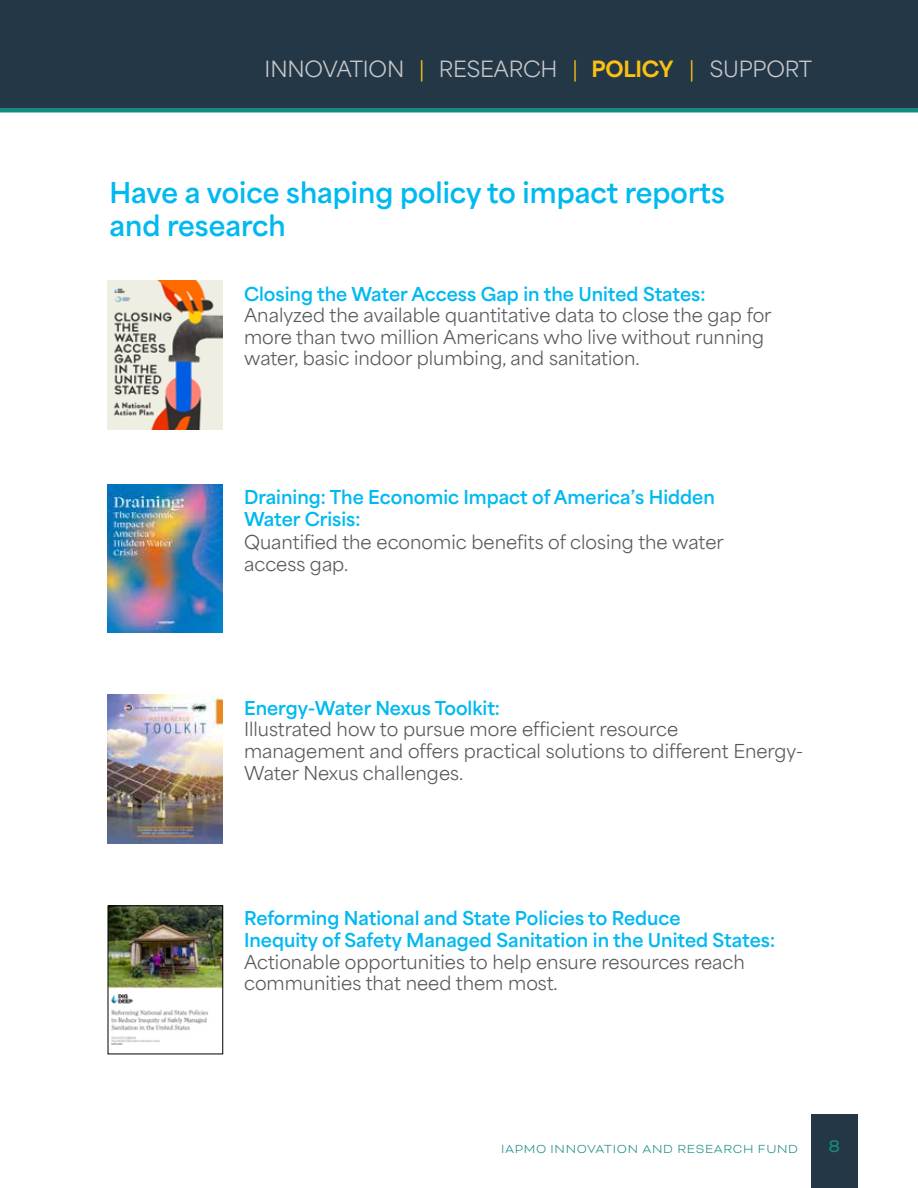
<style>
.page{position:relative;width:918px;height:1188px;background:#fff}
.page>*{position:absolute;margin:0;border:0;box-sizing:border-box;transform-origin:0 0}
.t1{font:700 27px/33px "Area Normal";color:#00b9f1}
.t2{font:21px "Area Normal";letter-spacing:-.01em;color:#c7c8ca}
.t3{font:19.5px "Bicyclette";color:#128b81}
.t4{font:18px/21.6px "Area Normal";color:#58595b}
.t5{font:700 18px/21.6px "Area Normal";color:#00b9f1}
.t6{font:300 13.5px "Bicyclette";letter-spacing:.05em;color:#128b81}
.s1{color:#fac113}
.s2{font-weight:800;color:#fac113}
</style>
<div class="page">
<div style="left:812px;top:1115px;width:46px;height:73px;background:#243746"></div>
<div style="left:0;top:0;width:918px;height:108px;background:#243746"></div>
<hr style="left:0;top:108px;width:918px;height:4px;background:#128b81">
<img style="left:108px;top:484px;width:115px;height:149px">
<img style="left:108px;top:281px;width:115px;height:148px">
<img style="left:108px;top:695px;width:115px;height:148px">
<img style="left:110px;top:908px;width:111px;height:136px">
<div style="left:108px;top:906px;width:115px;height:148px;border:1px solid #000"></div>
<p class="t2" style="left:265px;top:51px;width:549px">INNOVATION <span class="s1">|</span> RESEARCH <span class="s1">|</span> <span class="s2">POLICY</span> <span class="s1">|</span> SUPPORT</p>
<h1 class="t1" style="left:110px;top:173px;width:617px">Have a voice shaping policy to impact reports and research</h1>
<p class="t5" style="left:244px;top:281px;width:463px">Closing the Water Access Gap in the United States:</p>
<p class="t4" style="left:244px;top:302px;width:529px">Analyzed the available quantitative data to close the gap for more than two million Americans who live without running water, basic indoor plumbing, and sanitation.</p>
<p class="t5" style="left:244px;top:484px;width:472px;line-height:22.5px">Draining: The Economic Impact of America’s Hidden<br>Water Crisis:</p>
<p class="t4" style="left:244px;top:529px;width:481px;line-height:22.5px">Quantified the economic benefits of closing the water access gap.</p>
<p class="t5" style="left:244px;top:695px;width:257px">Energy-Water Nexus Toolkit:</p>
<p class="t4" style="left:244px;top:716px;width:561px">Illustrated how to pursue more efficient resource management and offers practical solutions to different Energy-<br>Water Nexus challenges.</p>
<p class="t5" style="left:244px;top:906px;width:533px">Reforming National and State Policies to Reduce<br>Inequity of Safety Managed Sanitation in the United States:</p>
<p class="t4" style="left:244px;top:949px;width:502px">Actionable opportunities to help ensure resources reach communities that need them most.</p>
<p class="t6" style="left:501px;top:1141px;width:299px">IAPMO INNOVATION AND RESEARCH FUND</p>
<p class="t3" style="left:829px;top:1135px;width:13px">8</p>
</div>
